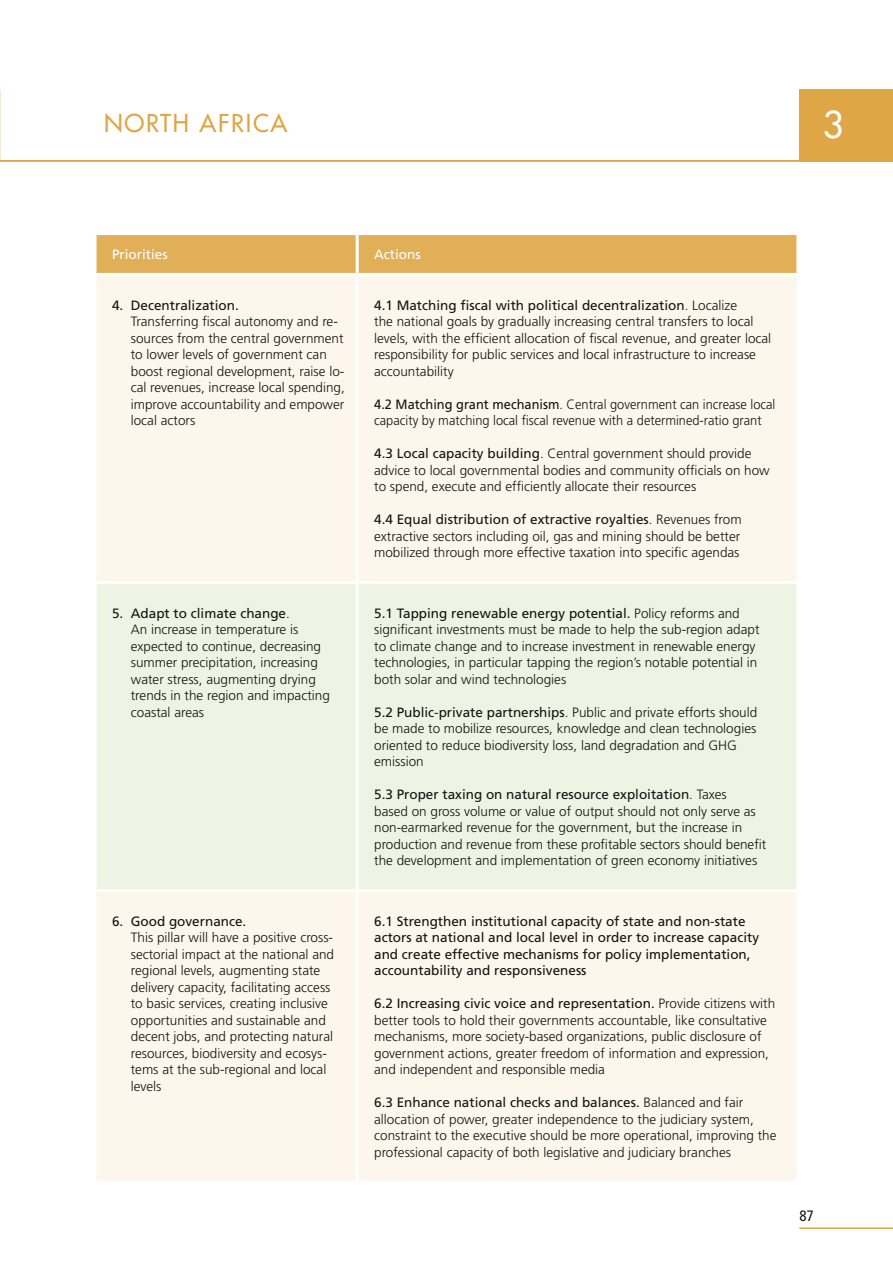
<style>
.page{position:relative;width:893px;height:1263px;background:#fff}
.page>*{position:absolute;margin:0;border:0;box-sizing:border-box;transform-origin:0 0}
.t1{font:36px "Futura";color:#fff}
.t2{font:24px "Futura";letter-spacing:.07em;color:#dfa645}
.t3{font:condensed 15px "Frutiger";color:#151312}
.t4{font:300 13.5px/16.5px "Frutiger";color:#151312}
.t5{font:13.5px/16.5px "Frutiger";color:#151312}
.t6{font:300 13.5px/16.5px "Frutiger";color:#151312;scale:.95 1}
.t7{font:13.5px "Frutiger";color:#fff}
.s1{font-weight:400}
</style>
<div class="page">
<hr style="left:799px;top:1227px;width:94px;height:2px;background:#dfa645">
<div style="left:97px;top:235px;width:699px;height:38px;background:#e2af59"></div>
<div style="left:97px;top:276px;width:699px;height:904px;background:#fcf6ed"></div>
<div style="left:97px;top:584px;width:699px;height:305px;background:#edf4e4"></div>
<hr style="left:356px;top:235px;width:3px;height:38px;background:#fff">
<hr style="left:356px;top:276px;width:3px;height:305px;background:#fff">
<hr style="left:356px;top:584px;width:3px;height:305px;background:#fff">
<hr style="left:356px;top:892px;width:3px;height:288px;background:#fff">
<hr style="left:94px;top:889px;width:263px;height:3px;background:#fff">
<hr style="left:94px;top:581px;width:263px;height:3px;background:#fff">
<hr style="left:357px;top:581px;width:442px;height:3px;background:#fff">
<hr style="left:357px;top:889px;width:442px;height:3px;background:#fff">
<hr style="left:0;top:160px;width:799px;height:2px;background:#dfa645">
<div style="left:799px;top:89px;width:94px;height:73px;background:#dfa645"></div>
<h2 class="t2" style="left:104px;top:107px;width:185px">NORTH AFRICA</h2>
<h1 class="t1" style="left:823px;top:101px;width:22px">3</h1>
<p class="t7" style="left:112px;top:247px;width:57px">Priorities</p>
<p class="t7" style="left:374px;top:247px;width:48px">Actions</p>
<p class="t5" style="left:112px;top:297px;width:128px">4. Decentralization.</p>
<p class="t4" style="left:131px;top:313px;width:216px">Transferring fiscal autonomy and re&shy;sources from the central government to lower levels of government can boost regional development, raise lo&shy;cal revenues, increase local spending, improve accountability and empower local actors</p>
<p class="t4" style="left:374px;top:297px;width:399px"><span class="s1">4.1 Matching fiscal with political decentralization</span>. Localize<br>the national goals by gradually increasing central transfers to local levels, with the efficient allocation of fiscal revenue, and greater local responsibility for public services and local infrastructure to increase accountability</p>
<p class="t6" style="left:374px;top:396px;width:424px"><span class="s1">4.2 Matching grant mechanism</span>. Central government can increase local capacity by matching local fiscal revenue with a determined-ratio grant</p>
<p class="t4" style="left:374px;top:445px;width:397px"><span class="s1">4.3 Local capacity building</span>. Central government should provide advice to local governmental bodies and community officials on how to spend, execute and efficiently allocate their resources</p>
<p class="t4" style="left:374px;top:511px;width:369px;text-align:justify"><span class="s1">4.4 Equal distribution of extractive royalties</span>. Revenues from extractive sectors including oil, gas and mining should be better mobilized through more effective taxation into specific agendas</p>
<p class="t4" style="left:131px;top:605px;width:201px;text-indent:-19px"><span class="s1">5. Adapt to climate change</span>.<br>An increase in temperature is expected to continue, decreasing summer precipitation, increasing water stress, augmenting drying trends in the region and impacting coastal areas</p>
<p class="t4" style="left:374px;top:605px;width:387px"><span class="s1">5.1 Tapping renewable energy potential.</span> Policy reforms and significant investments must be made to help the sub-region adapt to climate change and to increase investment in renewable energy technologies, in particular tapping the region’s notable potential in both solar and wind technologies</p>
<p class="t4" style="left:374px;top:704px;width:385px"><span class="s1">5.2 Public-private partnerships</span>. Public and private efforts should be made to mobilize resources, knowledge and clean technologies oriented to reduce biodiversity loss, land degradation and GHG emission</p>
<p class="t4" style="left:374px;top:786px;width:394px"><span class="s1">5.3 Proper taxing on natural resource exploitation</span>. Taxes<br>based on gross volume or value of output should not only serve as non-earmarked revenue for the government, but the increase in production and revenue from these profitable sectors should benefit the development and implementation of green economy initiatives</p>
<p class="t5" style="left:112px;top:913px;width:136px">6. Good governance.</p>
<p class="t4" style="left:131px;top:929px;width:205px">This pillar will have a positive cross&shy;sectorial impact at the national and regional levels, augmenting state delivery capacity, facilitating access to basic services, creating inclusive opportunities and sustainable and decent jobs, and protecting natural resources, biodiversity and ecosys&shy;tems at the sub-regional and local levels</p>
<p class="t5" style="left:374px;top:913px;width:386px">6.1 Strengthen institutional capacity of state and non-state actors at national and local level in order to increase capacity and create effective mechanisms for policy implementation, accountability and responsiveness</p>
<p class="t4" style="left:374px;top:995px;width:403px"><span class="s1">6.2 Increasing civic voice and representation.</span> Provide citizens with better tools to hold their governments accountable, like consultative mechanisms, more society-based organizations, public disclosure of government actions, greater freedom of information and expression, and independent and responsible media</p>
<p class="t4" style="left:374px;top:1094px;width:404px"><span class="s1">6.3 Enhance national checks and balances.</span> Balanced and fair allocation of power, greater independence to the judiciary system, constraint to the executive should be more operational, improving the professional capacity of both legislative and judiciary branches</p>
<p class="t3" style="left:799px;top:1206px;width:16px">87</p>
</div>
